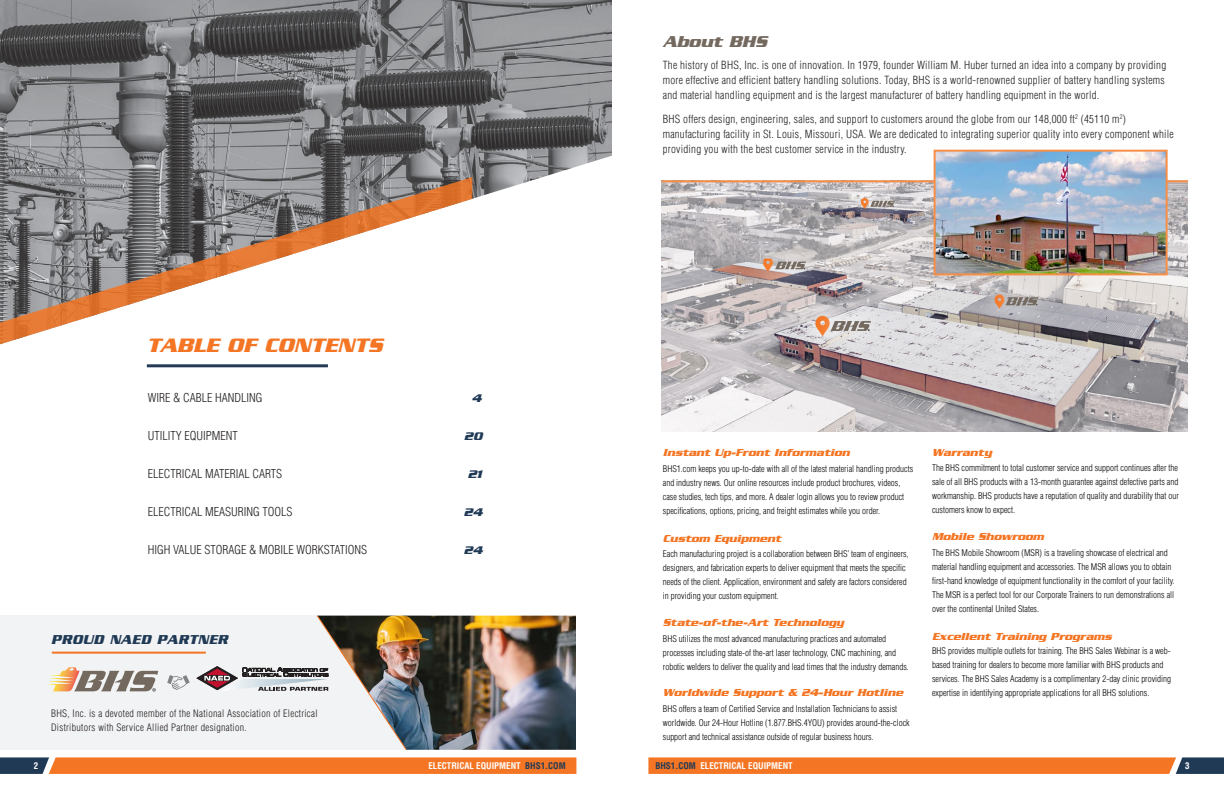
<style>
.page{position:relative;width:1224px;height:792px;background:#fff}
.page>*{position:absolute;margin:0;border:0;box-sizing:border-box;transform-origin:0 0}
.t1{font:italic 700 21px "Serpentine Std";color:#f47523}
.t2{font:italic 700 17px "Serpentine Std";color:#74695f}
.t3{font:italic 700 14px "Serpentine Std";letter-spacing:.03em;color:#203a56;scale:.95 1}
.t4{font:300 condensed 12px "Helvetica LT Std";color:#231f20}
.t5{font:italic 700 12px "Serpentine Std";color:#203a56}
.t6{font:300 condensed 11px/15px "Helvetica LT Std";letter-spacing:.02em;color:#231f20}
.t7{font:italic 700 11px "Serpentine Std";color:#f47523}
.t8{font:300 condensed 10px/14px "Helvetica LT Std";letter-spacing:.03em;color:#231f20}
.t9{font:300 condensed 9px/14px "Helvetica LT Std";color:#040503}
.t10{font:700 condensed 9px "Helvetica LT Std";color:#fff}
.s1{color:#203a56}
</style>
<div class="page">
<svg style="left:648px;top:757px;width:576px;height:17px;background:#e47630"></svg>
<hr style="left:147px;top:364px;width:181px;height:3px;background:#233b55">
<img style="left:0;top:0;width:612px;height:199px">
<svg style="left:0;top:757px;width:576px;height:17px;background:#e3752f"></svg>
<svg style="left:0;top:177px;width:472px;height:168px"></svg>
<img style="left:662px;top:182px;width:526px;height:250px">
<hr style="left:662px;top:180px;width:526px;height:2px;background:#f68e47">
<img style="left:937px;top:153px;width:228px;height:119px">
<div style="left:934px;top:150px;width:234px;height:125px;border:2px solid #f68e47"></div>
<div style="left:0;top:615px;width:424px;height:135px;background:#f2f3f4"></div>
<hr style="left:52px;top:652px;width:154px;height:2px;background:#f47523">
<img style="left:407px;top:616px;width:169px;height:134px">
<svg style="left:48px;top:667px;width:110px;height:25px"></svg>
<svg style="left:167px;top:615px;width:240px;height:135px"></svg>
<h1 class="t1" style="left:147px;top:334px;width:237px">TABLE OF CONTENTS</h1>
<p class="t4" style="left:148px;top:390px;width:116px">WIRE &amp; CABLE HANDLING</p>
<p class="t5" style="left:472px;top:391px;width:11px">4</p>
<p class="t4" style="left:148px;top:428px;width:91px">UTILITY EQUIPMENT</p>
<p class="t5" style="left:464px;top:429px;width:20px">20</p>
<p class="t4" style="left:148px;top:466px;width:136px">ELECTRICAL MATERIAL CARTS</p>
<p class="t5" style="left:468px;top:467px;width:16px">21</p>
<p class="t4" style="left:148px;top:504px;width:146px">ELECTRICAL MEASURING TOOLS</p>
<p class="t5" style="left:464px;top:505px;width:20px">24</p>
<p class="t4" style="left:148px;top:542px;width:221px">HIGH VALUE STORAGE &amp; MOBILE WORKSTATIONS</p>
<p class="t5" style="left:464px;top:543px;width:20px">24</p>
<h3 class="t3" style="left:51px;top:631px;width:188px">PROUD NAED PARTNER</h3>
<p class="t8" style="left:51px;top:707px;width:268px">BHS, Inc. is a devoted member of the National Association of Electrical<br>Distributors with Service Allied Partner designation.</p>
<p class="t10" style="left:34px;top:760px;width:6px">2</p>
<p class="t10" style="left:428px;top:760px;width:139px">ELECTRICAL EQUIPMENT <span class="s1">BHS1.COM</span></p>
<h2 class="t2" style="left:663px;top:32px;width:106px">About BHS</h2>
<p class="t6" style="left:663px;top:57px;width:505px">The history of BHS, Inc. is one of innovation. In 1979, founder William M. Huber turned an idea into a company by providing more effective and efficient battery handling solutions. Today, BHS is a world-renowned supplier of battery handling systems and material handling equipment and is the largest manufacturer of battery handling equipment in the world.</p>
<p class="t6" style="left:663px;top:111px;width:512px">BHS offers design, engineering, sales, and support to customers around the globe from our 148,000 ft<sup>2</sup> (45110 m<sup>2</sup>) manufacturing facility in St. Louis, Missouri, USA. We are dedicated to integrating superior quality into every component while providing you with the best customer service in the industry.</p>
<p class="t7" style="left:663px;top:446px;width:188px">Instant Up-Front Information</p>
<p class="t9" style="left:663px;top:462px;width:252px">BHS1.com keeps you up-to-date with all of the latest material handling products and industry news. Our online resources include product brochures, videos, case studies, tech tips, and more. A dealer login allows you to review product specifications, options, pricing, and freight estimates while you order.</p>
<p class="t7" style="left:663px;top:532px;width:120px">Custom Equipment</p>
<p class="t9" style="left:663px;top:547px;width:247px">Each manufacturing project is a collaboration between BHS’ team of engineers, designers, and fabrication experts to deliver equipment that meets the specific needs of the client. Application, environment and safety are factors considered in providing your custom equipment.</p>
<p class="t7" style="left:663px;top:616px;width:183px">State-of-the-Art Technology</p>
<p class="t9" style="left:663px;top:631px;width:248px">BHS utilizes the most advanced manufacturing practices and automated processes including state-of the-art laser technology, CNC machining, and robotic welders to deliver the quality and lead times that the industry demands.</p>
<p class="t7" style="left:663px;top:686px;width:242px">Worldwide Support &amp; 24-Hour Hotline</p>
<p class="t9" style="left:663px;top:702px;width:248px">BHS offers a team of Certified Service and Installation Technicians to assist worldwide. Our 24-Hour Hotline (1.877.BHS.4YOU) provides around-the-clock support and technical assistance outside of regular business hours.</p>
<p class="t7" style="left:932px;top:446px;width:61px">Warranty</p>
<p class="t9" style="left:932px;top:461px;width:248px;text-align:justify">The BHS commitment to total customer service and support continues after the sale of all BHS products with a 13-month guarantee against defective parts and workmanship. BHS products have a reputation of quality and durability that our customers know to expect.</p>
<p class="t7" style="left:932px;top:530px;width:113px">Mobile Showroom</p>
<p class="t9" style="left:932px;top:545px;width:244px">The BHS Mobile Showroom (MSR) is a traveling showcase of electrical and material handling equipment and accessories. The MSR allows you to obtain first-hand knowledge of equipment functionality in the comfort of your facility.<br>The MSR is a perfect tool for our Corporate Trainers to run demonstrations all over the continental United States.</p>
<p class="t7" style="left:932px;top:630px;width:181px">Excellent Training Programs</p>
<p class="t9" style="left:932px;top:643px;width:241px">BHS provides multiple outlets for training. The BHS Sales Webinar is a web&shy;based training for dealers to become more familiar with BHS products and services. The BHS Sales Academy is a complimentary 2-day clinic providing expertise in identifying appropriate applications for all BHS solutions.</p>
<p class="t10" style="left:655px;top:760px;width:139px"><span class="s1">BHS1.COM</span> ELECTRICAL EQUIPMENT</p>
<p class="t10" style="left:1185px;top:760px;width:6px">3</p>
</div>
